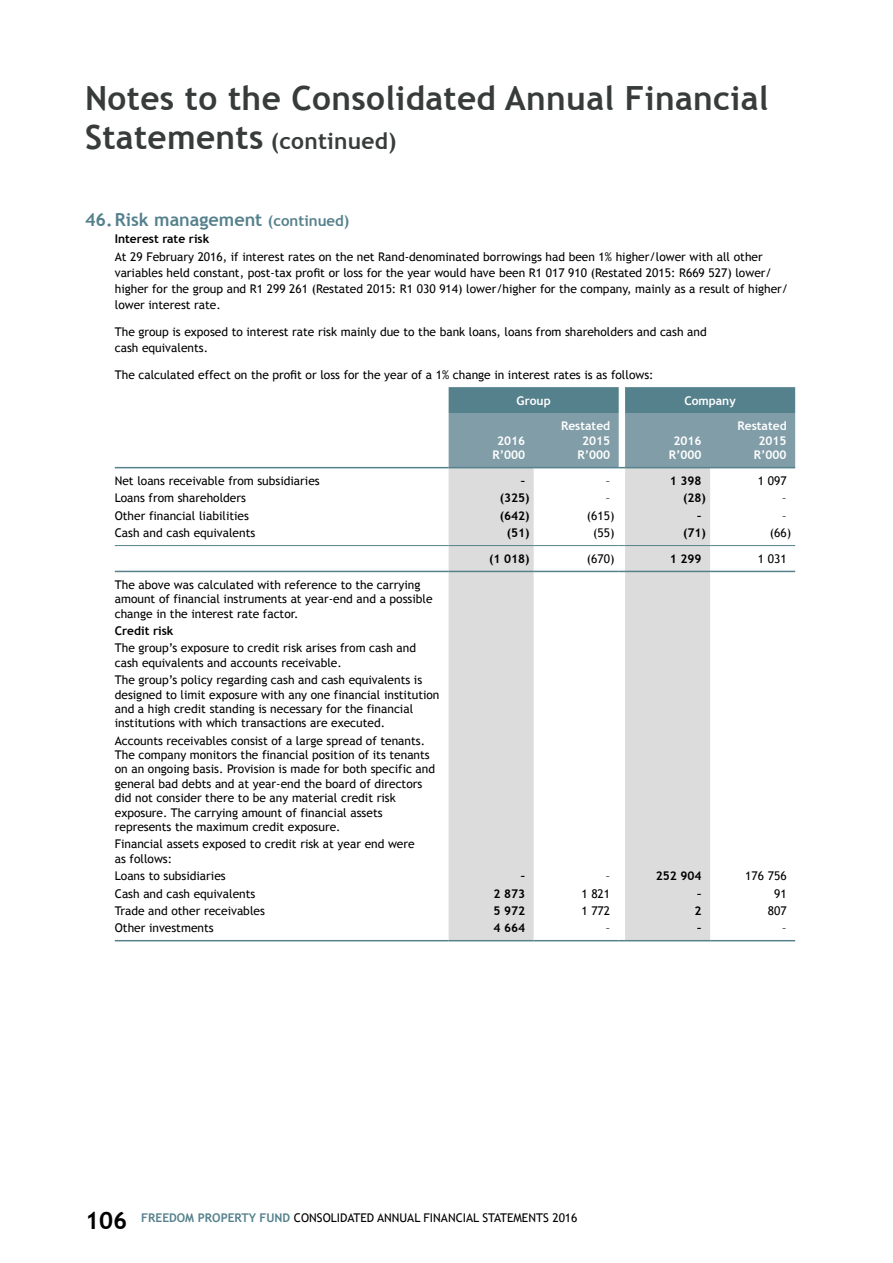
<style>
.page{position:relative;width:893px;height:1263px;background:#fff}
.page>*{position:absolute;margin:0;border:0;box-sizing:border-box;transform-origin:0 0}
.t1{font:700 33.3px "Trebuchet MS";letter-spacing:.01em;color:#373c3b}
.t2{font:700 24px "Trebuchet MS";color:#000}
.t3{font:700 22.65px "Trebuchet MS";letter-spacing:.01em;color:#373c3b}
.t4{font:700 18px "Trebuchet MS";color:#55818c}
.t5{font:12px/14.4px "Trebuchet MS";color:#000}
.t6{font:700 12px "Trebuchet MS";color:#000}
.t7{font:700 12px/14.4px "Trebuchet MS";color:#fff;text-align:center}
.s1{font-size:33.3px}
.s2{font-size:15px}
.s3{font-weight:700;color:#55818c}
</style>
<div class="page">
<svg style="left:449px;top:468px;width:261px;height:472px;fill:#dddcdc"></svg>
<hr style="left:115px;top:467px;width:334px;height:1px;background:#55818c">
<svg style="left:449px;top:387px;width:346px;height:81px;background:#75959f"></svg>
<hr style="left:625px;top:467px;width:85px;height:1px;background:#55818c">
<hr style="left:710px;top:467px;width:85px;height:1px;background:#55818c">
<hr style="left:115px;top:940px;width:334px;height:1px;background:#55818c">
<hr style="left:449px;top:940px;width:85px;height:1px;background:#55818c">
<hr style="left:534px;top:940px;width:85px;height:1px;background:#55818c">
<hr style="left:625px;top:940px;width:85px;height:1px;background:#55818c">
<hr style="left:710px;top:940px;width:85px;height:1px;background:#55818c">
<hr style="left:115px;top:571px;width:334px;height:1px;background:#55818c">
<hr style="left:449px;top:571px;width:85px;height:1px;background:#55818c">
<hr style="left:534px;top:571px;width:85px;height:1px;background:#55818c">
<hr style="left:625px;top:571px;width:85px;height:1px;background:#55818c">
<hr style="left:710px;top:571px;width:85px;height:1px;background:#55818c">
<hr style="left:115px;top:545px;width:334px;height:1px;background:#55818c">
<hr style="left:449px;top:545px;width:85px;height:1px;background:#55818c">
<hr style="left:534px;top:545px;width:85px;height:1px;background:#55818c">
<hr style="left:625px;top:545px;width:85px;height:1px;background:#55818c">
<hr style="left:710px;top:545px;width:85px;height:1px;background:#55818c">
<h1 class="t1" style="left:85px;top:77px;width:685px">Notes to the Consolidated Annual Financial</h1>
<h3 class="t3" style="left:85px;top:127px;width:313px"><span class="s1">Statements</span> (continued)</h3>
<h3 class="t4" style="left:85px;top:208px;width:266px">46.Risk management <span class="s2">(continued)</span></h3>
<p class="t6" style="left:115px;top:231px;width:96px">Interest rate risk</p>
<p class="t5" style="left:115px;top:248px;width:675px;line-height:16.2px">At 29 February 2016, if interest rates on the net Rand-denominated borrowings had been 1% higher/lower with all other variables held constant, post-tax profit or loss for the year would have been R1 017 910 (Restated 2015: R669 527) lower/ higher for the group and R1 299 261 (Restated 2015: R1 030 914) lower/higher for the company, mainly as a result of higher/ lower interest rate.</p>
<p class="t5" style="left:115px;top:324px;width:593px;line-height:16.2px">The group is exposed to interest rate risk mainly due to the bank loans, loans from shareholders and cash and cash equivalents.</p>
<p class="t5" style="left:115px;top:367px;width:540px">The calculated effect on the profit or loss for the year of a 1% change in interest rates is as follows:</p>
<p class="t7" style="left:517px;top:393px;width:36px">Group</p>
<p class="t7" style="left:684px;top:393px;width:53px">Company</p>
<p class="t7" style="left:492px;top:433px;width:34px">2016<br>R’000</p>
<p class="t7" style="left:561px;top:419px;width:51px;text-align:right">Restated<br>2015<br>R’000</p>
<p class="t7" style="left:737px;top:419px;width:51px;text-align:right">Restated<br>2015<br>R’000</p>
<p class="t7" style="left:669px;top:433px;width:34px">2016<br>R’000</p>
<p class="t5" style="left:115px;top:474px;width:206px">Net loans receivable from subsidiaries</p>
<p class="t6" style="left:521px;top:473px;width:6px">–</p>
<p class="t5" style="left:606px;top:474px;width:6px">–</p>
<p class="t6" style="left:670px;top:473px;width:33px">1 398</p>
<p class="t5" style="left:758px;top:474px;width:30px">1 097</p>
<p class="t5" style="left:115px;top:491px;width:133px">Loans from shareholders</p>
<p class="t6" style="left:500px;top:491px;width:31px">(325)</p>
<p class="t5" style="left:606px;top:491px;width:6px">–</p>
<p class="t6" style="left:683px;top:491px;width:24px">(28)</p>
<p class="t5" style="left:782px;top:491px;width:6px">–</p>
<p class="t5" style="left:115px;top:508px;width:136px">Other financial liabilities</p>
<p class="t6" style="left:500px;top:508px;width:31px">(642)</p>
<p class="t5" style="left:587px;top:508px;width:29px">(615)</p>
<p class="t6" style="left:697px;top:508px;width:6px">–</p>
<p class="t5" style="left:782px;top:508px;width:6px">–</p>
<p class="t5" style="left:115px;top:526px;width:142px">Cash and cash equivalents</p>
<p class="t6" style="left:507px;top:525px;width:24px">(51)</p>
<p class="t5" style="left:593px;top:526px;width:23px">(55)</p>
<p class="t6" style="left:683px;top:525px;width:24px">(71)</p>
<p class="t5" style="left:770px;top:526px;width:23px">(66)</p>
<p class="t6" style="left:489px;top:551px;width:42px">(1 018)</p>
<p class="t5" style="left:587px;top:552px;width:29px">(670)</p>
<p class="t6" style="left:670px;top:551px;width:33px">1 299</p>
<p class="t5" style="left:758px;top:552px;width:30px">1 031</p>
<p class="t5" style="left:115px;top:577px;width:319px">The above was calculated with reference to the carrying amount of financial instruments at year-end and a possible change in the interest rate factor.</p>
<p class="t6" style="left:115px;top:623px;width:60px">Credit risk</p>
<p class="t5" style="left:115px;top:641px;width:303px">The group’s exposure to credit risk arises from cash and cash equivalents and accounts receivable.</p>
<p class="t5" style="left:115px;top:673px;width:326px">The group’s policy regarding cash and cash equivalents is designed to limit exposure with any one financial institution and a high credit standing is necessary for the financial institutions with which transactions are executed.</p>
<p class="t5" style="left:115px;top:733px;width:322px">Accounts receivables consist of a large spread of tenants.<br>The company monitors the financial position of its tenants on an ongoing basis. Provision is made for both specific and general bad debts and at year-end the board of directors did not consider there to be any material credit risk exposure. The carrying amount of financial assets represents the maximum credit exposure.</p>
<p class="t5" style="left:115px;top:837px;width:301px">Financial assets exposed to credit risk at year end were as follows:</p>
<p class="t5" style="left:115px;top:869px;width:112px">Loans to subsidiaries</p>
<p class="t6" style="left:521px;top:868px;width:6px">–</p>
<p class="t5" style="left:606px;top:869px;width:6px">–</p>
<p class="t6" style="left:656px;top:868px;width:47px">252 904</p>
<p class="t5" style="left:745px;top:869px;width:43px">176 756</p>
<p class="t5" style="left:115px;top:886px;width:142px">Cash and cash equivalents</p>
<p class="t6" style="left:493px;top:886px;width:33px">2 873</p>
<p class="t5" style="left:581px;top:886px;width:30px">1 821</p>
<p class="t6" style="left:697px;top:886px;width:6px">–</p>
<p class="t5" style="left:774px;top:886px;width:14px">91</p>
<p class="t5" style="left:115px;top:903px;width:152px">Trade and other receivables</p>
<p class="t6" style="left:493px;top:903px;width:33px">5 972</p>
<p class="t5" style="left:581px;top:903px;width:30px">1 772</p>
<p class="t6" style="left:695px;top:903px;width:9px">2</p>
<p class="t5" style="left:768px;top:903px;width:20px">807</p>
<p class="t5" style="left:115px;top:921px;width:100px">Other investments</p>
<p class="t6" style="left:493px;top:920px;width:33px">4 664</p>
<p class="t5" style="left:606px;top:921px;width:6px">–</p>
<p class="t6" style="left:697px;top:920px;width:6px">–</p>
<p class="t5" style="left:782px;top:921px;width:6px">–</p>
<h2 class="t2" style="left:85px;top:1205px;width:44px">106</h2>
<p class="t5" style="left:141px;top:1210px;width:438px"><span class="s3">FREEDOM PROPERTY FUND</span> CONSOLIDATED ANNUAL FINANCIAL STATEMENTS 2016</p>
</div>
